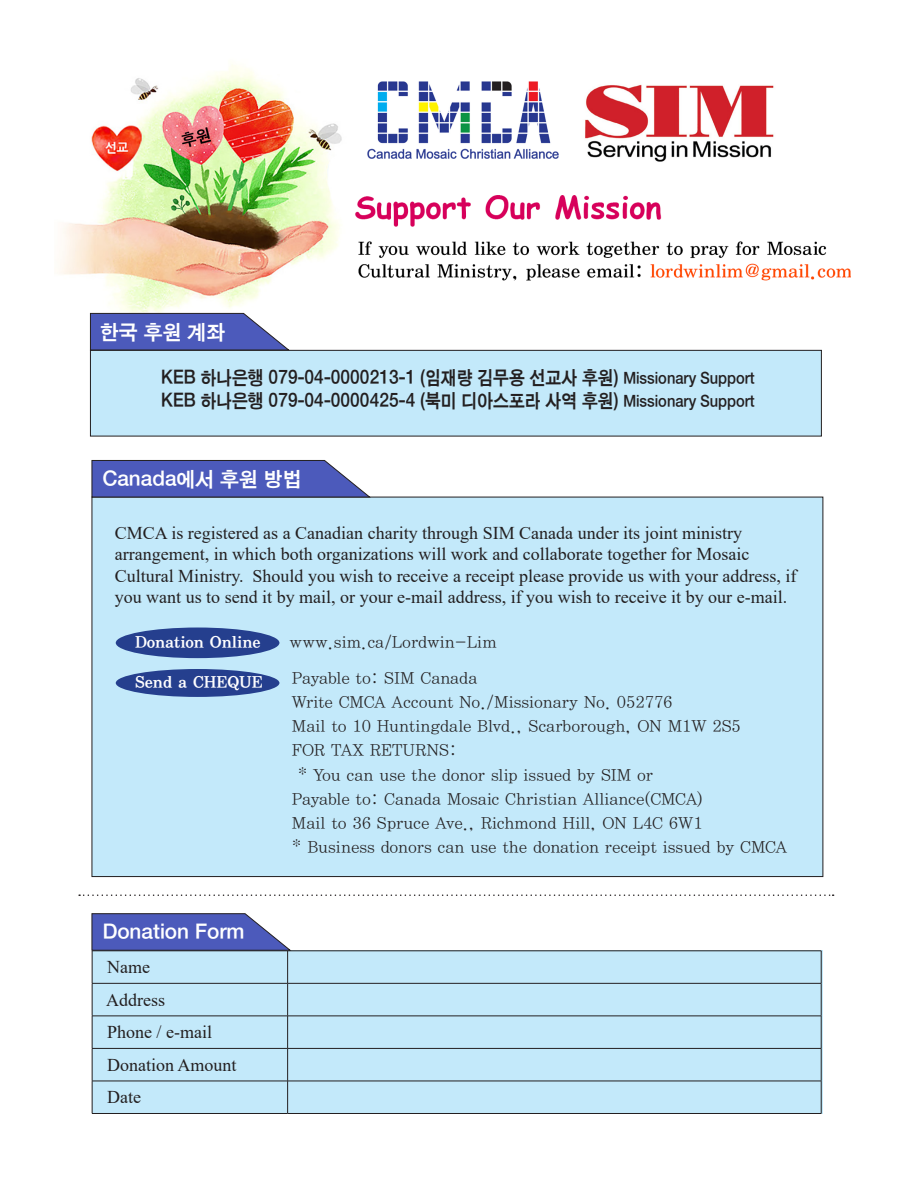
<style>
.page{position:relative;width:918px;height:1188px;background:#fff}
.page>*{position:absolute;margin:0;border:0;box-sizing:border-box;transform-origin:0 0}
.t1{font:21px "Sand Kg";color:#fff}
.t2{font:19.5px "Sand Kg";color:#231f20;scale:.9 1}
.t3{font:18px/21.6px "Times New Roman";color:#231f20}
.t4{font:16.5px "YDIY Mj O330";color:#231f20}
.t5{font:16.5px "YDIY Mj O360";color:#fff}
.s1{font-size:16.5px}
</style>
<div class="page">
<div style="left:90px;top:350px;width:731px;height:86px;background:#c3e9fa"></div>
<div style="left:90px;top:350px;width:732px;height:86px;border:1px solid #231f20"></div>
<img style="left:60px;top:64px;width:282px;height:255px">
<img style="left:355px;top:195px;width:496px;height:86px">
<svg style="left:90px;top:313px;width:200px;height:37px;background:#5f6abb"></svg>
<div style="left:92px;top:497px;width:731px;height:380px;background:#c3e9fa"></div>
<svg style="left:92px;top:460px;width:279px;height:37px;background:#5965ba"></svg>
<img style="left:367px;top:81px;width:192px;height:78px">
<img style="left:585px;top:84px;width:189px;height:78px">
<div style="left:116px;top:669px;width:163px;height:28px;background:#253f8e;border-radius:50%"></div>
<div style="left:92px;top:951px;width:731px;height:163px;background:#c3e9fa"></div>
<hr style="left:92px;top:951px;width:196px;height:1px;background:#231f20">
<hr style="left:92px;top:951px;width:1px;height:32px;background:#231f20">
<hr style="left:288px;top:951px;width:533px;height:1px;background:#231f20">
<hr style="left:287px;top:951px;width:1px;height:32px;background:#231f20">
<hr style="left:821px;top:951px;width:1px;height:32px;background:#231f20">
<hr style="left:92px;top:983px;width:196px;height:1px;background:#231f20">
<hr style="left:92px;top:984px;width:1px;height:32px;background:#231f20">
<hr style="left:288px;top:983px;width:533px;height:1px;background:#231f20">
<hr style="left:287px;top:984px;width:1px;height:32px;background:#231f20">
<hr style="left:821px;top:984px;width:1px;height:32px;background:#231f20">
<hr style="left:92px;top:1016px;width:196px;height:1px;background:#231f20">
<hr style="left:92px;top:1016px;width:1px;height:32px;background:#231f20">
<hr style="left:288px;top:1016px;width:533px;height:1px;background:#231f20">
<hr style="left:287px;top:1016px;width:1px;height:32px;background:#231f20">
<hr style="left:821px;top:1016px;width:1px;height:32px;background:#231f20">
<hr style="left:92px;top:1048px;width:196px;height:1px;background:#231f20">
<hr style="left:92px;top:1049px;width:1px;height:32px;background:#231f20">
<hr style="left:288px;top:1048px;width:533px;height:1px;background:#231f20">
<hr style="left:287px;top:1049px;width:1px;height:32px;background:#231f20">
<hr style="left:821px;top:1049px;width:1px;height:32px;background:#231f20">
<hr style="left:92px;top:1081px;width:196px;height:1px;background:#231f20">
<hr style="left:92px;top:1081px;width:1px;height:32px;background:#231f20">
<hr style="left:288px;top:1081px;width:533px;height:1px;background:#231f20">
<hr style="left:287px;top:1081px;width:1px;height:32px;background:#231f20">
<hr style="left:821px;top:1081px;width:1px;height:32px;background:#231f20">
<hr style="left:92px;top:1113px;width:196px;height:1px;background:#231f20">
<hr style="left:288px;top:1113px;width:533px;height:1px;background:#231f20">
<svg style="left:92px;top:913px;width:199px;height:38px;background:#5e69b9"></svg>
<svg style="left:79px;top:894px;width:755px;height:2px"></svg>
<div style="left:116px;top:628px;width:163px;height:30px;background:#253f8e;border-radius:50%"></div>
<p class="t1" style="left:100px;top:322px;width:127px">한국 후원 계좌</p>
<p class="t2" style="left:162px;top:368px;width:661px">KEB 하나은행 079-04-0000213-1 (임재량 김무용 선교사 후원) <span class="s1">Missionary Support</span></p>
<p class="t2" style="left:162px;top:391px;width:661px">KEB 하나은행 079-04-0000425-4 (북미 디아스포라 사역 후원) <span class="s1">Missionary Support</span></p>
<p class="t1" style="left:103px;top:468px;width:201px">Canada에서 후원 방법</p>
<p class="t3" style="left:115px;top:521px;width:629px">CMCA is registered as a Canadian charity through SIM Canada under its joint ministry</p>
<p class="t3" style="left:115px;top:543px;width:636px">arrangement, in which both organizations will work and collaborate together for Mosaic</p>
<p class="t3" style="left:115px;top:564px;width:683px">Cultural Ministry. Should you wish to receive a receipt please provide us with your address, if you want us to send it by mail, or your e-mail address, if you wish to receive it by our e-mail.</p>
<p class="t5" style="left:135px;top:634px;width:127px">Donation Online</p>
<p class="t4" style="left:290px;top:634px;width:209px">www.sim.ca/Lordwin-Lim</p>
<p class="t5" style="left:135px;top:673px;width:129px">Send a CHEQUE</p>
<p class="t4" style="left:292px;top:670px;width:187px">Payable to: SIM Canada</p>
<p class="t4" style="left:292px;top:694px;width:382px">Write CMCA Account No./Missionary No. 052776</p>
<p class="t4" style="left:292px;top:718px;width:450px">Mail to 10 Huntingdale Blvd., Scarborough, ON M1W 2S5</p>
<p class="t4" style="left:292px;top:742px;width:166px">FOR TAX RETURNS:</p>
<p class="t4" style="left:298px;top:767px;width:357px">* You can use the donor slip issued by SIM or</p>
<p class="t4" style="left:292px;top:791px;width:413px">Payable to: Canada Mosaic Christian Alliance(CMCA)</p>
<p class="t4" style="left:292px;top:815px;width:412px">Mail to 36 Spruce Ave., Richmond Hill, ON L4C 6W1</p>
<p class="t4" style="left:292px;top:839px;width:497px">* Business donors can use the donation receipt issued by CMCA</p>
<p class="t1" style="left:103px;top:922px;width:143px">Donation Form</p>
<p class="t3" style="left:107px;top:956px;width:44px">Name</p>
<p class="t3" style="left:106px;top:988px;width:60px">Address</p>
<p class="t3" style="left:107px;top:1021px;width:106px">Phone / e-mail</p>
<p class="t3" style="left:107px;top:1054px;width:131px">Donation Amount</p>
<p class="t3" style="left:107px;top:1086px;width:35px">Date</p>
</div>
